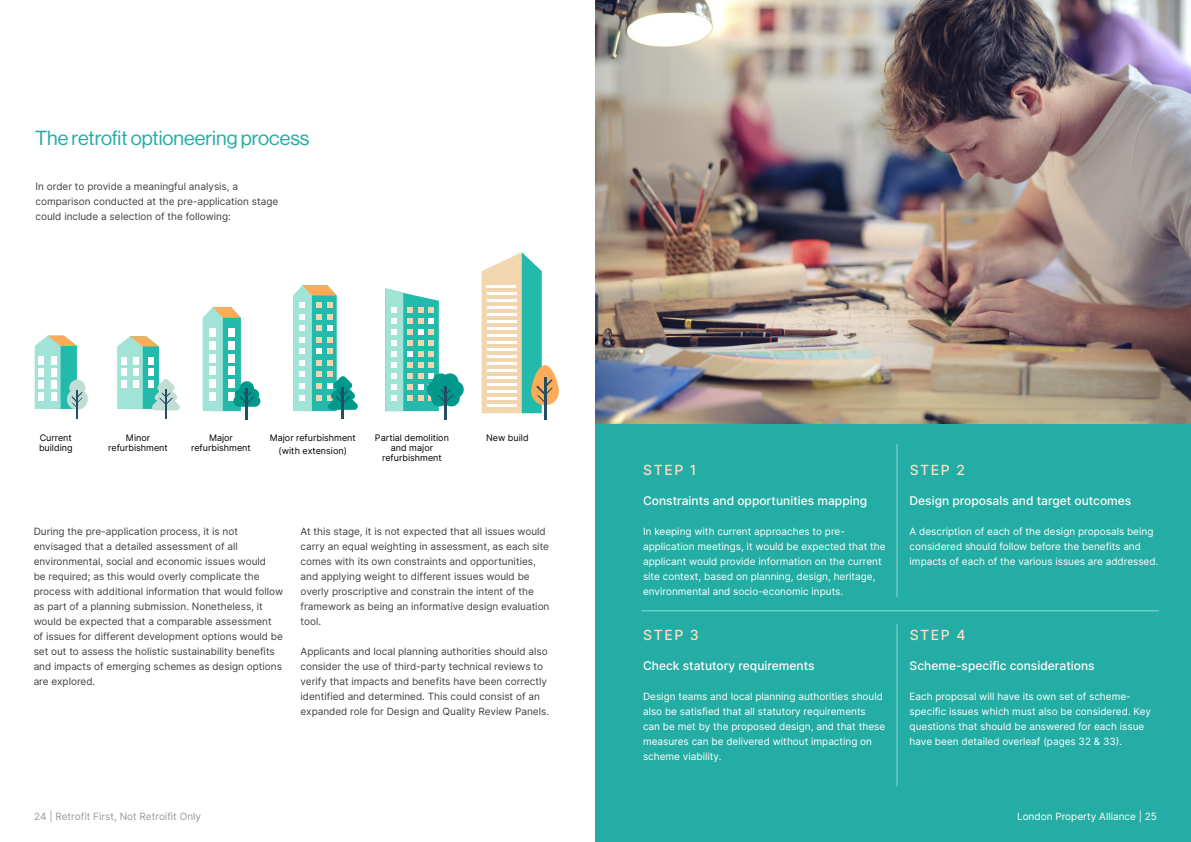
<style>
.page{position:relative;width:1191px;height:842px;background:#fff}
.page>*{position:absolute;margin:0;border:0;box-sizing:border-box;transform-origin:0 0}
.t1{font:20px "N Haas Grotesk DS Pro 55 Rg";color:#24ada4}
.t2{font:14px "Inter";letter-spacing:.11em;color:#ffdec4}
.t3{font:12px "Inter";color:#fff}
.t4{font:10px/15px "Inter";color:#414042}
.t5{font:10px/15px "Inter";color:#fff}
.t6{font:10px "Inter";color:#989a9d}
.t7{font:9px/10px "Inter";color:#000;text-align:center}
</style>
<div class="page">
<div style="left:595px;top:423px;width:596px;height:419px;background:#24ada4"></div>
<hr style="left:641px;top:610px;width:518px;height:1px;background:#92d6d2">
<hr style="left:896px;top:444px;width:1px;height:153px;background:#92d6d2">
<hr style="left:896px;top:624px;width:1px;height:162px;background:#92d6d2">
<img style="left:595px;top:0;width:596px;height:423px">
<hr style="left:444px;top:386px;width:2px;height:33px;background:#264d63">
<svg style="left:385px;top:288px;width:79px;height:123px"></svg>
<hr style="left:165px;top:390px;width:2px;height:29px;background:#264d63">
<svg style="left:117px;top:336px;width:63px;height:74px"></svg>
<hr style="left:342px;top:388px;width:2px;height:31px;background:#264d63">
<svg style="left:293px;top:285px;width:65px;height:126px"></svg>
<svg style="left:531px;top:365px;width:28px;height:40px"></svg>
<svg style="left:481px;top:252px;width:71px;height:161px"></svg>
<hr style="left:544px;top:377px;width:2px;height:42px;background:#264d63">
<svg style="left:35px;top:336px;width:53px;height:83px"></svg>
<hr style="left:246px;top:388px;width:2px;height:31px;background:#264d63">
<svg style="left:203px;top:307px;width:57px;height:104px"></svg>
<h1 class="t1" style="left:35px;top:126px;width:276px">The retrofit optioneering process</h1>
<p class="t4" style="left:36px;top:178px;width:244px">In order to provide a meaningful analysis, a comparison conducted at the pre-application stage could include a selection of the following:</p>
<p class="t7" style="left:39px;top:433px;width:35px;text-align:left">Current building</p>
<p class="t7" style="left:108px;top:433px;width:61px">Minor refurbishment</p>
<p class="t7" style="left:191px;top:433px;width:61px">Major refurbishment</p>
<p class="t7" style="left:270px;top:431px;width:88px;line-height:12.8px">Major refurbishment (with extension)</p>
<p class="t7" style="left:375px;top:433px;width:75px">Partial demolition and major refurbishment</p>
<p class="t7" style="left:486px;top:433px;width:44px">New build</p>
<p class="t4" style="left:34px;top:523px;width:251px">During the pre-application process, it is not envisaged that a detailed assessment of all environmental, social and economic issues would<br>be required; as this would overly complicate the process with additional information that would follow as part of a planning submission. Nonetheless, it would be expected that a comparable assessment of issues for different development options would be set out to assess the holistic sustainability benefits and impacts of emerging schemes as design options are explored.</p>
<p class="t4" style="left:300px;top:523px;width:250px">At this stage, it is not expected that all issues would carry an equal weighting in assessment, as each site comes with its own constraints and opportunities, and applying weight to different issues would be overly proscriptive and constrain the intent of the framework as being an informative design evaluation tool.</p>
<p class="t4" style="left:300px;top:643px;width:250px">Applicants and local planning authorities should also consider the use of third-party technical reviews to verify that impacts and benefits have been correctly identified and determined. This could consist of an expanded role for Design and Quality Review Panels.</p>
<p class="t6" style="left:34px;top:809px;width:168px">24 | Retrofit First, Not Retroifit Only</p>
<h2 class="t2" style="left:643px;top:459px;width:55px">STEP 1</h2>
<p class="t3" style="left:643px;top:492px;width:226px">Constraints and opportunities mapping</p>
<p class="t5" style="left:643px;top:523px;width:244px">In keeping with current approaches to pre&shy;application meetings, it would be expected that the applicant would provide information on the current site context, based on planning, design, heritage, environmental and socio-economic inputs.</p>
<h2 class="t2" style="left:643px;top:624px;width:57px">STEP 3</h2>
<p class="t3" style="left:643px;top:657px;width:173px">Check statutory requirements</p>
<p class="t5" style="left:643px;top:688px;width:244px">Design teams and local planning authorities should also be satisfied that all statutory requirements can be met by the proposed design, and that these measures can be delivered without impacting on scheme viability.</p>
<h2 class="t2" style="left:909px;top:459px;width:57px">STEP 2</h2>
<p class="t3" style="left:909px;top:492px;width:223px">Design proposals and target outcomes</p>
<p class="t5" style="left:909px;top:523px;width:250px">A description of each of the design proposals being considered should follow before the benefits and impacts of each of the various issues are addressed.</p>
<h2 class="t2" style="left:909px;top:624px;width:57px">STEP 4</h2>
<p class="t3" style="left:909px;top:657px;width:186px">Scheme-specific considerations</p>
<p class="t5" style="left:909px;top:688px;width:243px">Each proposal will have its own set of scheme&shy;specific issues which must also be considered. Key questions that should be answered for each issue have been detailed overleaf (pages 32 &amp; 33).</p>
<p class="t5" style="left:1017px;top:808px;width:141px">London Property Alliance | 25</p>
</div>
